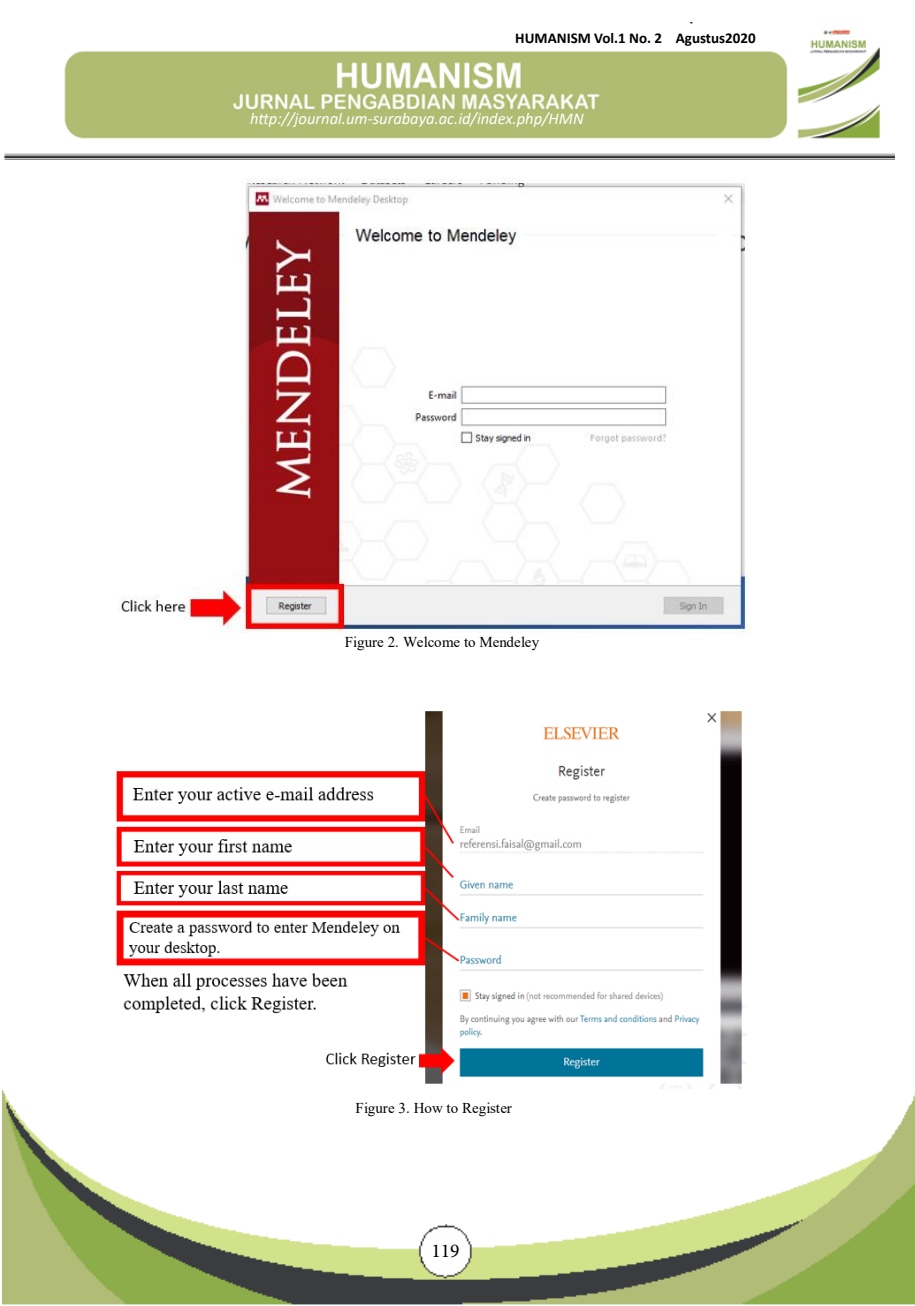
<style>
.page{position:relative;width:915px;height:1306px;background:#fff}
.page>*{position:absolute;margin:0;border:0;box-sizing:border-box;transform-origin:0 0}
.t1{font:19.5px "Minion Pro";color:#000}
.t2{font:italic 16.5px "Calibri";color:#fff}
.t3{font:15px "Times New Roman";color:#000}
.t4{font:700 15px "Calibri";color:#000}
</style>
<div class="page">
<img style="left:3px;top:1062px;width:911px;height:243px">
<img style="left:4px;top:29px;width:890px;height:131px">
<div style="left:512px;top:23px;width:268px;height:28px;background:#fff"></div>
<img style="left:119px;top:179px;width:629px;height:455px">
<img style="left:115px;top:711px;width:631px;height:377px">
<div style="left:167px;top:633px;width:549px;height:33px;background:#fff"></div>
<p class="t4" style="left:515px;top:27px;width:242px">HUMANISM Vol.1 No. 2 Agustus2020</p>
<p class="t2" style="left:250px;top:107px;width:335px">http://journal.um-surabaya.ac.id/index.php/HMN</p>
<p class="t3" style="left:345px;top:631px;width:196px">Figure 2. Welcome to Mendeley</p>
<p class="t3" style="left:355px;top:1097px;width:158px">Figure 3. How to Register</p>
<p class="t1" style="left:431px;top:1237px;width:30px">119</p>
</div>
